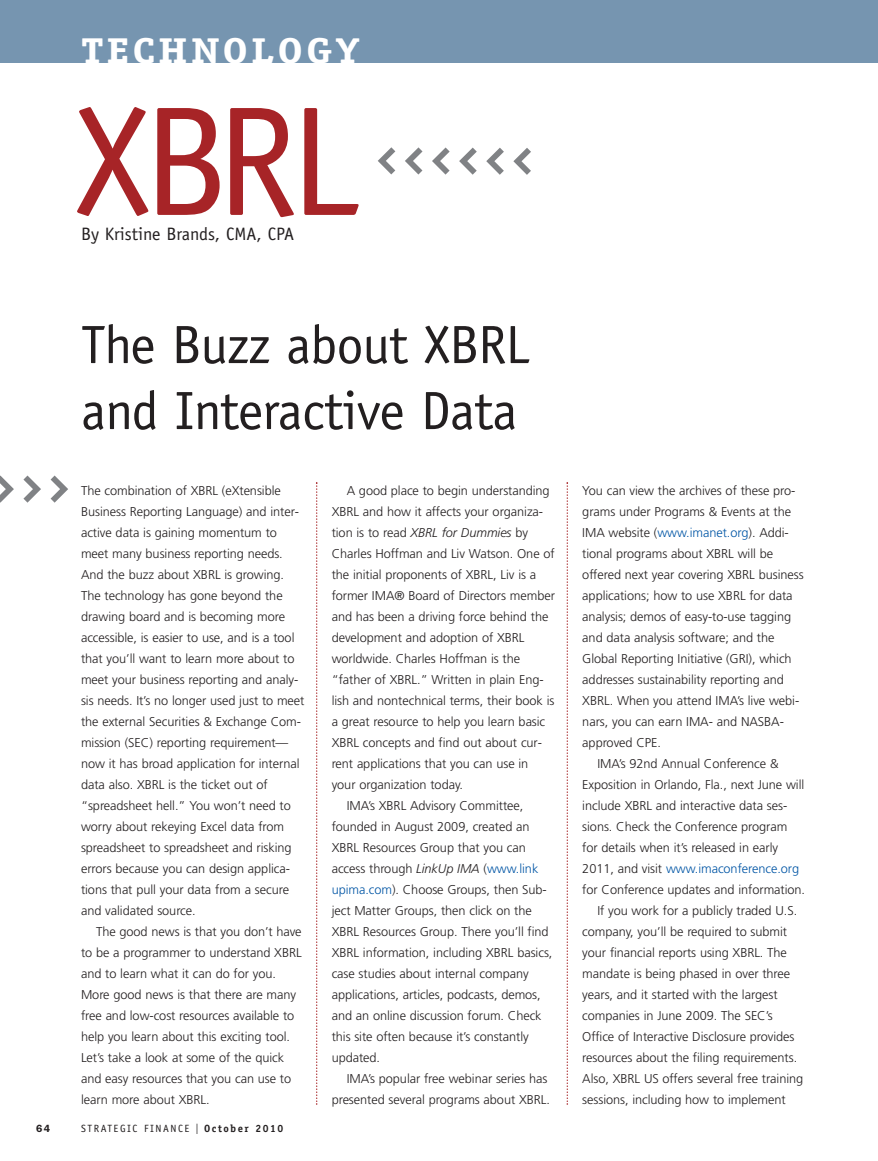
<style>
.page{position:relative;width:878px;height:1161px;background:#fff}
.page>*{position:absolute;margin:0;border:0;box-sizing:border-box;transform-origin:0 0}
.t1{font:156px "Officina Sans";color:#a72427}
.t2{font:54px/66px "Officina Sans";letter-spacing:-.015em;color:#231f20}
.t3{font:700 36px "Officina Serif";letter-spacing:.07em;color:#fff;scale:1.2 1}
.t4{font:18px "Officina Sans";color:#231f20}
.t5{font:300 12.75px/21px "Frutiger";letter-spacing:-.005em;color:#231f20}
.t6{font:300 12.75px "Frutiger";letter-spacing:-.005em;color:#0155a5}
.t7{font:10.5px "Officina Sans";letter-spacing:.15em;color:#231f20}
.t8{font:600 10.5px "Franklin Gothic";color:#231f20}
.s1{font-family:"Franklin Gothic";font-size:15px}
.s2{font-family:"Officina Serif";font-weight:700}
.s3{font-style:italic}
.s4{color:#0155a5}
.s5{color:#231f20}
</style>
<div class="page">
<svg style="left:51px;top:476px;width:17px;height:27px"></svg>
<svg style="left:23px;top:476px;width:18px;height:27px"></svg>
<svg style="left:0;top:476px;width:14px;height:27px"></svg>
<svg style="left:316px;top:482px;width:1px;height:623px"></svg>
<svg style="left:566px;top:482px;width:2px;height:623px"></svg>
<div style="left:0;top:0;width:878px;height:63px;background:#7695b0"></div>
<svg style="left:378px;top:147px;width:17px;height:27px"></svg>
<svg style="left:405px;top:147px;width:17px;height:28px"></svg>
<svg style="left:432px;top:147px;width:17px;height:28px"></svg>
<svg style="left:459px;top:148px;width:18px;height:27px"></svg>
<svg style="left:486px;top:148px;width:18px;height:27px"></svg>
<svg style="left:513px;top:148px;width:18px;height:27px"></svg>
<h3 class="t3" style="left:81px;top:37px;width:234px">TECHNOLOGY</h3>
<h1 class="t1" style="left:75px;top:103px;width:285px">XBRL</h1>
<h3 class="t4" style="left:81px;top:227px;width:214px">By Kristine Brands, CMA, CPA</h3>
<h2 class="t2" style="left:81px;top:316px;width:450px">The Buzz about XBRL and Interactive Data</h2>
<p class="t5" style="left:81px;top:481px;width:225px">The combination of XBRL (eXtensible Business Reporting Language) and inter&shy;active data is gaining momentum to meet many business reporting needs.<br>And the buzz about XBRL is growing.<br>The technology has gone beyond the drawing board and is becoming more accessible, is easier to use, and is a tool that you’ll want to learn more about to meet your business reporting and analy&shy;sis needs. It’s no longer used just to meet the external Securities &amp; Exchange Com&shy;mission (SEC) reporting requirement— now it has broad application for internal data also. XBRL is the ticket out of “spreadsheet hell.” You won’t need to worry about rekeying Excel data from spreadsheet to spreadsheet and risking errors because you can design applica&shy;tions that pull your data from a secure and validated source.</p>
<p class="t5" style="left:81px;top:922px;width:222px;text-indent:15px">The good news is that you don’t have to be a programmer to understand XBRL and to learn what it can do for you.<br>More good news is that there are many free and low-cost resources available to help you learn about this exciting tool.<br>Let’s take a look at some of the quick and easy resources that you can use to learn more about XBRL.</p>
<p class="t8" style="left:36px;top:1125px;width:16px">64</p>
<p class="t7" style="left:81px;top:1125px;width:204px">STRATEGIC FINANCE <span class="s1">I</span> <span class="s2">October 2010</span></p>
<p class="t5" style="left:347px;top:481px;width:204px">A good place to begin understanding</p>
<p class="t5" style="left:332px;top:502px;width:213px">XBRL and how it affects your organiza-</p>
<p class="t5" style="left:332px;top:523px;width:198px">tion is to read <span class="s3">XBRL for Dummies</span> by</p>
<p class="t5" style="left:332px;top:544px;width:224px">Charles Hoffman and Liv Watson. One of</p>
<p class="t5" style="left:332px;top:565px;width:206px">the initial proponents of XBRL, Liv is a</p>
<p class="t5" style="left:332px;top:586px;width:225px">former IMA® Board of Directors member</p>
<p class="t5" style="left:332px;top:607px;width:218px">and has been a driving force behind the</p>
<p class="t5" style="left:332px;top:628px;width:194px">development and adoption of XBRL</p>
<p class="t5" style="left:332px;top:649px;width:190px">worldwide. Charles Hoffman is the</p>
<p class="t5" style="left:332px;top:670px;width:213px">“father of XBRL.” Written in plain Eng-</p>
<p class="t5" style="left:332px;top:691px;width:224px">lish and nontechnical terms, their book is</p>
<p class="t5" style="left:332px;top:712px;width:215px">a great resource to help you learn basic</p>
<p class="t5" style="left:332px;top:733px;width:212px">XBRL concepts and find out about cur-</p>
<p class="t5" style="left:332px;top:754px;width:198px">rent applications that you can use in</p>
<p class="t5" style="left:332px;top:775px;width:133px">your organization today.</p>
<p class="t5" style="left:346px;top:796px;width:178px">IMA’s XBRL Advisory Committee,</p>
<p class="t5" style="left:331px;top:817px;width:199px">founded in August 2009, created an</p>
<p class="t5" style="left:331px;top:838px;width:196px">XBRL Resources Group that you can</p>
<p class="t5" style="left:331px;top:859px;width:208px">access through <span class="s3">LinkUp IMA</span> (<span class="s4">www.link</span></p>
<p class="t5" style="left:332px;top:880px;width:217px"><span class="s4">upima.com</span>). Choose Groups, then Sub-</p>
<p class="t5" style="left:332px;top:901px;width:202px">ject Matter Groups, then click on the</p>
<p class="t5" style="left:332px;top:922px;width:218px">XBRL Resources Group. There you’ll find</p>
<p class="t5" style="left:332px;top:943px;width:222px">XBRL information, including XBRL basics,</p>
<p class="t5" style="left:332px;top:964px;width:199px">case studies about internal company</p>
<p class="t5" style="left:332px;top:985px;width:210px">applications, articles, podcasts, demos,</p>
<p class="t5" style="left:332px;top:1006px;width:211px">and an online discussion forum. Check</p>
<p class="t5" style="left:332px;top:1027px;width:199px">this site often because it’s constantly</p>
<p class="t5" style="left:332px;top:1048px;width:50px">updated.</p>
<p class="t5" style="left:346px;top:1069px;width:202px">IMA’s popular free webinar series has</p>
<p class="t5" style="left:332px;top:1090px;width:220px">presented several programs about XBRL.</p>
<p class="t5" style="left:582px;top:481px;width:215px">You can view the archives of these pro-</p>
<p class="t5" style="left:582px;top:502px;width:210px">grams under Programs &amp; Events at the</p>
<p class="t5" style="left:582px;top:523px;width:208px">IMA website (<span class="s4">www.imanet.org</span>). Addi-</p>
<p class="t5" style="left:582px;top:544px;width:192px">tional programs about XBRL will be</p>
<p class="t5" style="left:582px;top:565px;width:223px">offered next year covering XBRL business</p>
<p class="t5" style="left:582px;top:586px;width:212px">applications; how to use XBRL for data</p>
<p class="t5" style="left:582px;top:607px;width:210px">analysis; demos of easy-to-use tagging</p>
<p class="t5" style="left:582px;top:628px;width:194px">and data analysis software; and the</p>
<p class="t5" style="left:582px;top:649px;width:211px">Global Reporting Initiative (GRI), which</p>
<p class="t5" style="left:582px;top:670px;width:203px">addresses sustainability reporting and</p>
<p class="t5" style="left:582px;top:691px;width:218px">XBRL. When you attend IMA’s live webi-</p>
<p class="t5" style="left:582px;top:712px;width:203px">nars, you can earn IMA- and NASBA-</p>
<p class="t5" style="left:582px;top:733px;width:80px">approved CPE.</p>
<p class="t5" style="left:597px;top:754px;width:183px">IMA’s 92nd Annual Conference &amp;</p>
<p class="t5" style="left:582px;top:775px;width:223px">Exposition in Orlando, Fla., next June will</p>
<p class="t5" style="left:582px;top:796px;width:206px">include XBRL and interactive data ses-</p>
<p class="t5" style="left:582px;top:817px;width:206px">sions. Check the Conference program</p>
<p class="t5" style="left:582px;top:838px;width:197px">for details when it’s released in early</p>
<p class="t6" style="left:582px;top:863px;width:218px"><span class="s5">2011, and visit</span> www.imaconference.org</p>
<p class="t5" style="left:582px;top:880px;width:224px">for Conference updates and information.</p>
<p class="t5" style="left:597px;top:901px;width:201px">If you work for a publicly traded U.S.</p>
<p class="t5" style="left:582px;top:922px;width:206px">company, you’ll be required to submit</p>
<p class="t5" style="left:582px;top:943px;width:206px">your financial reports using XBRL. The</p>
<p class="t5" style="left:582px;top:964px;width:209px">mandate is being phased in over three</p>
<p class="t5" style="left:582px;top:985px;width:197px">years, and it started with the largest</p>
<p class="t5" style="left:582px;top:1006px;width:192px">companies in June 2009. The SEC’s</p>
<p class="t5" style="left:582px;top:1027px;width:214px">Office of Interactive Disclosure provides</p>
<p class="t5" style="left:582px;top:1048px;width:216px">resources about the filing requirements.</p>
<p class="t5" style="left:582px;top:1069px;width:222px">Also, XBRL US offers several free training</p>
<p class="t5" style="left:582px;top:1090px;width:205px">sessions, including how to implement</p>
</div>
